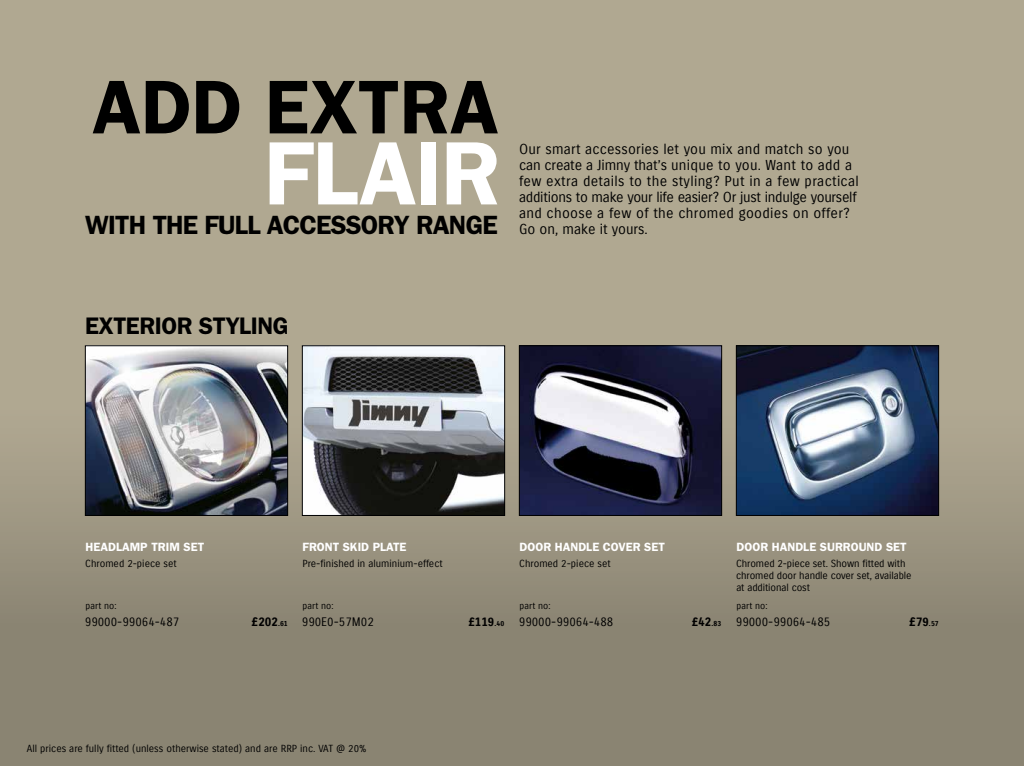
<style>
.page{position:relative;width:1024px;height:766px;background:#fff}
.page>*{position:absolute;margin:0;border:0;box-sizing:border-box;transform-origin:0 0}
.t1{font:600 90.3px "Franklin Gothic";letter-spacing:-.01em;color:#fff}
.t2{font:600 76.4px "Franklin Gothic";color:#000}
.t3{font:600 26.5px "Franklin Gothic";letter-spacing:-.03em;color:#000}
.t4{font:600 24px "Franklin Gothic";letter-spacing:-.02em;color:#000}
.t5{font:14px/16px "Suzuki PRO Regular";letter-spacing:.015em;color:#000}
.t6{font:12.2px "Suzuki PRO Bold";color:#000}
.t7{font:600 12px "Franklin Gothic";color:#fff}
.t8{font:12px "Suzuki PRO Regular";color:#000}
.t9{font:12px "Suzuki PRO Bold";color:#000}
.t10{font:10px/12px "Suzuki PRO Regular";color:#000}
.t11{font:9.2px "Suzuki PRO Regular";letter-spacing:.01em;color:#000}
.t12{font:7.1px "Suzuki PRO Bold";color:#000}
.s1{font-size:7.1px}
.s2{font-size:12px}
.s3{font-size:12.2px}
</style>
<div class="page">
<div style="left:0;top:0;width:1023px;height:765px;background:linear-gradient(to bottom,#bcb39a,#8c8573)"></div>
<img style="left:87px;top:347px;width:199px;height:166px">
<div style="left:85px;top:345px;width:203px;height:170px;border:1px solid #000"></div>
<img style="left:304px;top:347px;width:199px;height:166px">
<div style="left:302px;top:345px;width:203px;height:170px;border:1px solid #000"></div>
<img style="left:738px;top:347px;width:198px;height:166px">
<div style="left:736px;top:345px;width:202px;height:170px;border:1px solid #000"></div>
<img style="left:521px;top:347px;width:198px;height:166px">
<div style="left:519px;top:345px;width:202px;height:170px;border:1px solid #000"></div>
<h2 class="t2" style="left:92px;top:62px;width:408px">ADD EXTRA</h2>
<h1 class="t1" style="left:264px;top:120px;width:238px">FLAIR</h1>
<h3 class="t3" style="left:85px;top:209px;width:414px">WITH THE FULL ACCESSORY RANGE</h3>
<p class="t5" style="left:519px;top:141px;width:341px">Our smart accessories let you mix and match so you can create a Jimny that’s unique to you. Want to add a few extra details to the styling? Put in a few practical additions to make your life easier? Or just indulge yourself and choose a few of the chromed goodies on offer?<br>Go on, make it yours.</p>
<h3 class="t4" style="left:85px;top:311px;width:205px">EXTERIOR STYLING</h3>
<p class="t7" style="left:86px;top:539px;width:120px">HEADLAMP TRIM SET</p>
<p class="t10" style="left:85px;top:557px;width:93px">Chromed 2-piece set</p>
<p class="t11" style="left:85px;top:599px;width:33px">part no:</p>
<p class="t8" style="left:85px;top:614px;width:96px">99000-99064-487</p>
<p class="t6" style="left:251px;top:614px;width:38px">£202<span class="s1">.61</span></p>
<p class="t7" style="left:302px;top:539px;width:105px">FRONT SKID PLATE</p>
<p class="t10" style="left:302px;top:557px;width:142px">Pre-finished in aluminium-effect</p>
<p class="t11" style="left:302px;top:599px;width:33px">part no:</p>
<p class="t8" style="left:302px;top:614px;width:73px">990E0-57M02</p>
<p class="t9" style="left:468px;top:614px;width:37px">£119<span class="s1">.40</span></p>
<p class="t7" style="left:519px;top:540px;width:147px">DOOR HANDLE COVER SET</p>
<p class="t10" style="left:519px;top:557px;width:93px">Chromed 2-piece set</p>
<p class="t11" style="left:519px;top:599px;width:33px">part no:</p>
<p class="t8" style="left:519px;top:614px;width:96px">99000-99064-488</p>
<p class="t12" style="left:691px;top:618px;width:31px"><span class="s2">£</span><span class="s3">42</span>.83</p>
<p class="t7" style="left:736px;top:539px;width:172px">DOOR HANDLE SURROUND SET</p>
<p class="t10" style="left:736px;top:557px;width:177px">Chromed 2-piece set. Shown fitted with chromed door handle cover set, available at additional cost</p>
<p class="t11" style="left:736px;top:599px;width:33px">part no:</p>
<p class="t8" style="left:735px;top:614px;width:96px">99000-99064-485</p>
<p class="t12" style="left:909px;top:618px;width:31px"><span class="s3">£</span><span class="s2">79</span>.57</p>
<p class="t10" style="left:27px;top:742px;width:341px">All prices are fully fitted (unless otherwise stated) and are RRP inc. VAT @ 20%</p>
</div>
